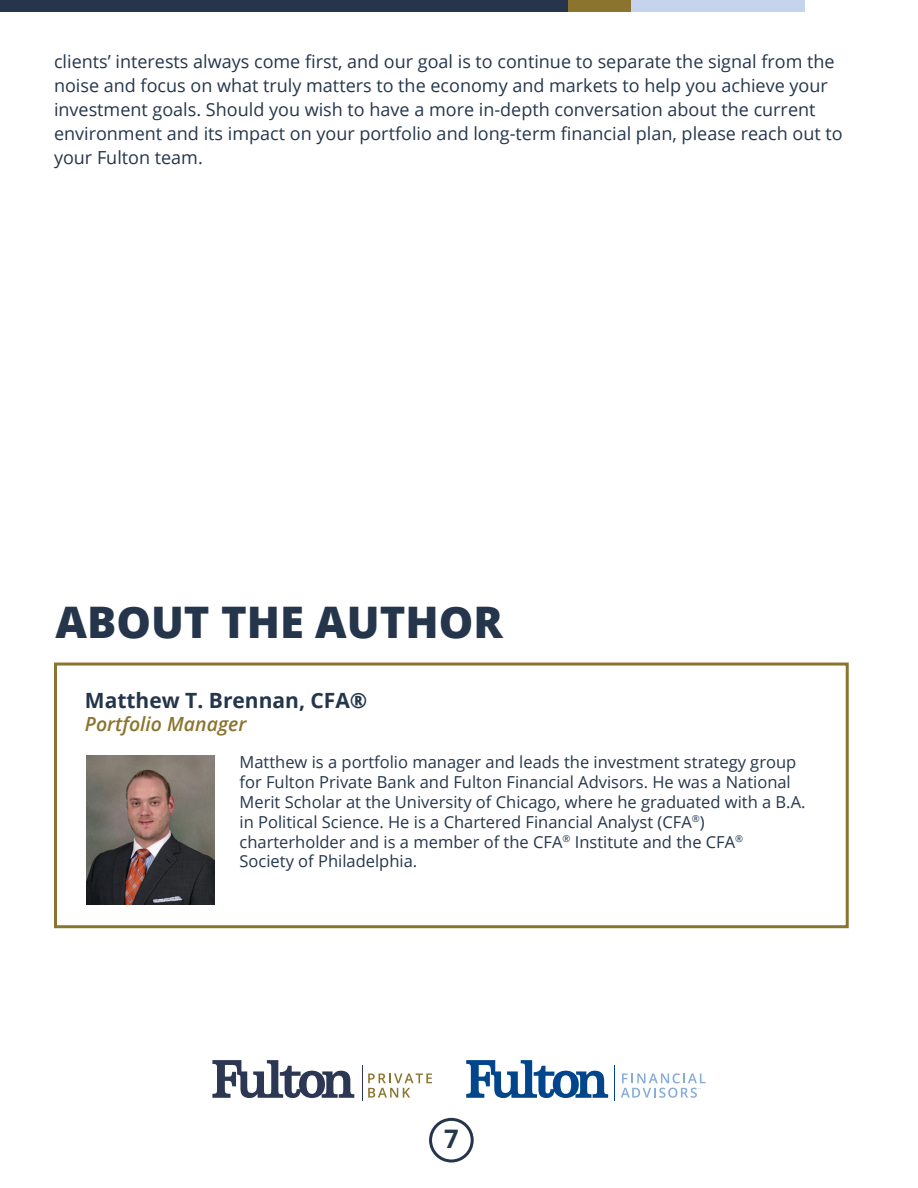
<style>
.page{position:relative;width:918px;height:1188px;background:#fff}
.page>*{position:absolute;margin:0;border:0;box-sizing:border-box;transform-origin:0 0}
.t1{font:800 43.5px "Open Sans";color:#25364c}
.t2{font:700 25.5px "Open Sans";color:#25364c}
.t3{font:700 21px "Open Sans";color:#25364c}
.t4{font:italic 600 19.5px "Open Sans";color:#8b752e}
.t5{font:18px/24px "Open Sans";color:#25364c}
.t6{font:16.5px/19.8px "Open Sans";color:#25364c}
</style>
<div class="page">
<div style="left:0;top:0;width:918px;height:12px;background:#25364c"></div>
<div style="left:631px;top:0;width:175px;height:12px;background:#c4d4ec"></div>
<div style="left:806px;top:0;width:112px;height:12px;background:#fff"></div>
<div style="left:568px;top:0;width:63px;height:12px;background:#8b752e"></div>
<svg style="left:466px;top:1060px;width:142px;height:38px"></svg>
<svg style="left:621px;top:1073px;width:85px;height:25px"></svg>
<hr style="left:615px;top:1066px;width:1px;height:35px;background:#01468c">
<svg style="left:212px;top:1060px;width:142px;height:38px"></svg>
<svg style="left:368px;top:1073px;width:64px;height:25px"></svg>
<hr style="left:362px;top:1066px;width:1px;height:35px;background:#2c3754">
<div style="left:429px;top:1118px;width:45px;height:45px;border:3px solid #25364c;border-radius:50%"></div>
<div style="left:54px;top:663px;width:795px;height:265px;background:#fff;border:3px solid #8b752e"></div>
<img style="left:86px;top:756px;width:128px;height:149px">
<p class="t5" style="left:54px;top:49px;width:782px">clients’ interests always come first, and our goal is to continue to separate the signal from the noise and focus on what truly matters to the economy and markets to help you achieve your investment goals. Should you wish to have a more in-depth conversation about the current</p>
<p class="t5" style="left:54px;top:121px;width:790px">environment and its impact on your portfolio and long-term financial plan, please reach out to your Fulton team.</p>
<p class="t1" style="left:56px;top:589px;width:449px">ABOUT THE AUTHOR</p>
<p class="t3" style="left:85px;top:685px;width:284px">Matthew T. Brennan, CFA®</p>
<p class="t4" style="left:85px;top:711px;width:163px">Portfolio Manager</p>
<p class="t6" style="left:240px;top:752px;width:567px">Matthew is a portfolio manager and leads the investment strategy group for Fulton Private Bank and Fulton Financial Advisors. He was a National Merit Scholar at the University of Chicago, where he graduated with a B.A. in Political Science. He is a Chartered Financial Analyst (CFA<sup>®</sup>) charterholder and is a member of the CFA<sup>®</sup> Institute and the CFA<sup>®<br></sup>Society of Philadelphia.</p>
<p class="t2" style="left:444px;top:1121px;width:16px">7</p>
</div>
